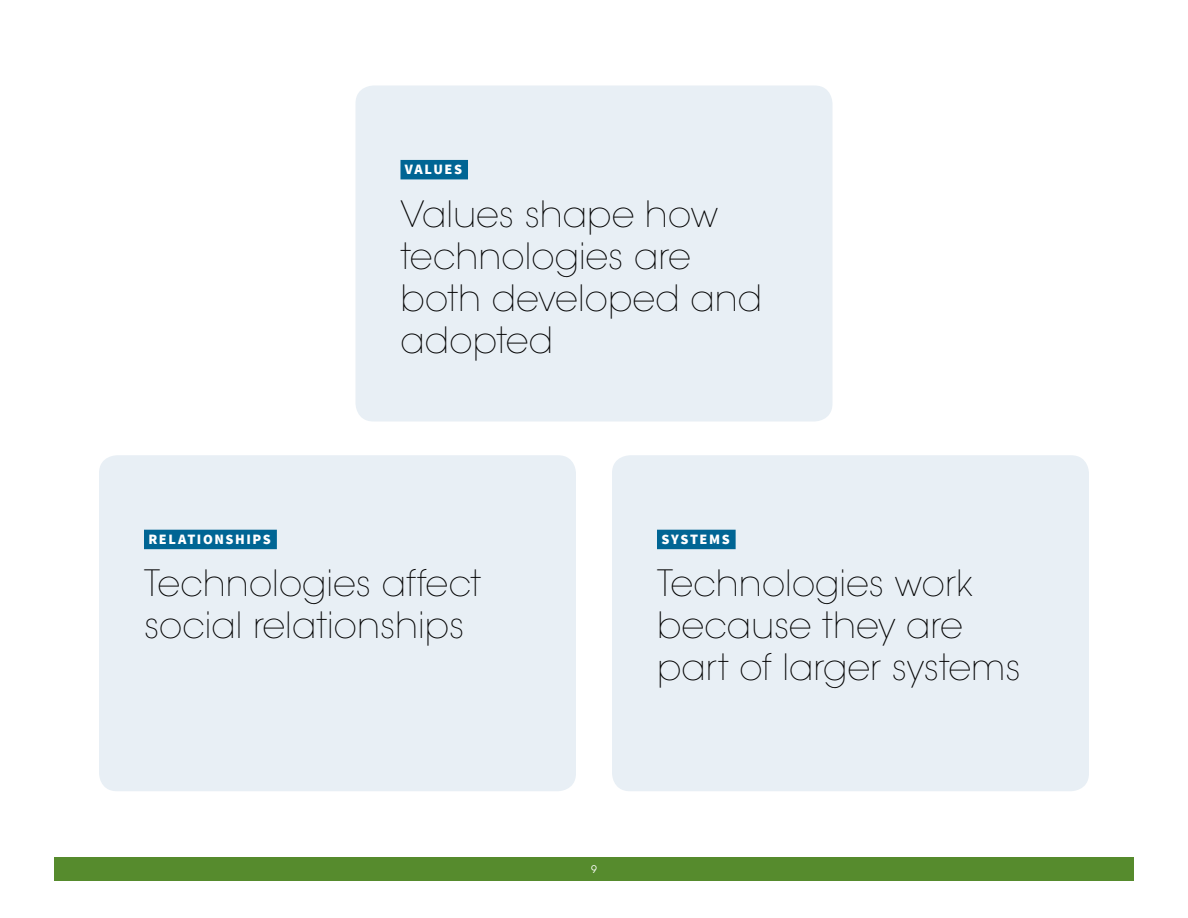
<style>
.page{position:relative;width:1188px;height:918px;background:#fff}
.page>*{position:absolute;margin:0;border:0;box-sizing:border-box;transform-origin:0 0}
.t1{font:200 36px/42px "Avant Garde";color:#000}
.Chapter___Body{font:900 14.25px "Source Sans Pro";letter-spacing:.11em;color:#fff}
.t2{font:10.5px "Avant Garde";color:#fff}
</style>
<div class="page">
<div style="left:356px;top:86px;width:476px;height:336px;background:#e8eff5;border-radius:18px"></div>
<div style="left:400px;top:160px;width:68px;height:19px;background:#006594"></div>
<div style="left:99px;top:455px;width:477px;height:336px;background:#e8eff5;border-radius:18px"></div>
<div style="left:144px;top:530px;width:133px;height:19px;background:#006594"></div>
<div style="left:612px;top:455px;width:477px;height:336px;background:#e8eff5;border-radius:18px"></div>
<div style="left:657px;top:530px;width:79px;height:19px;background:#006594"></div>
<div style="left:54px;top:857px;width:1080px;height:24px;background:#568b2d"></div>
<p class="Chapter___Body" style="left:405px;top:160px;width:59px">VALUES</p>
<p class="t1" style="left:400px;top:194px;width:363px">Values shape how technologies are both developed and adopted</p>
<p class="Chapter___Body" style="left:148px;top:530px;width:124px">RELATIONSHIPS</p>
<p class="t1" style="left:144px;top:563px;width:339px">Technologies affect social relationships</p>
<p class="Chapter___Body" style="left:661px;top:530px;width:70px">SYSTEMS</p>
<p class="t1" style="left:657px;top:563px;width:365px">Technologies work because they are part of larger systems</p>
<p class="t2" style="left:591px;top:863px;width:7px">9</p>
</div>
